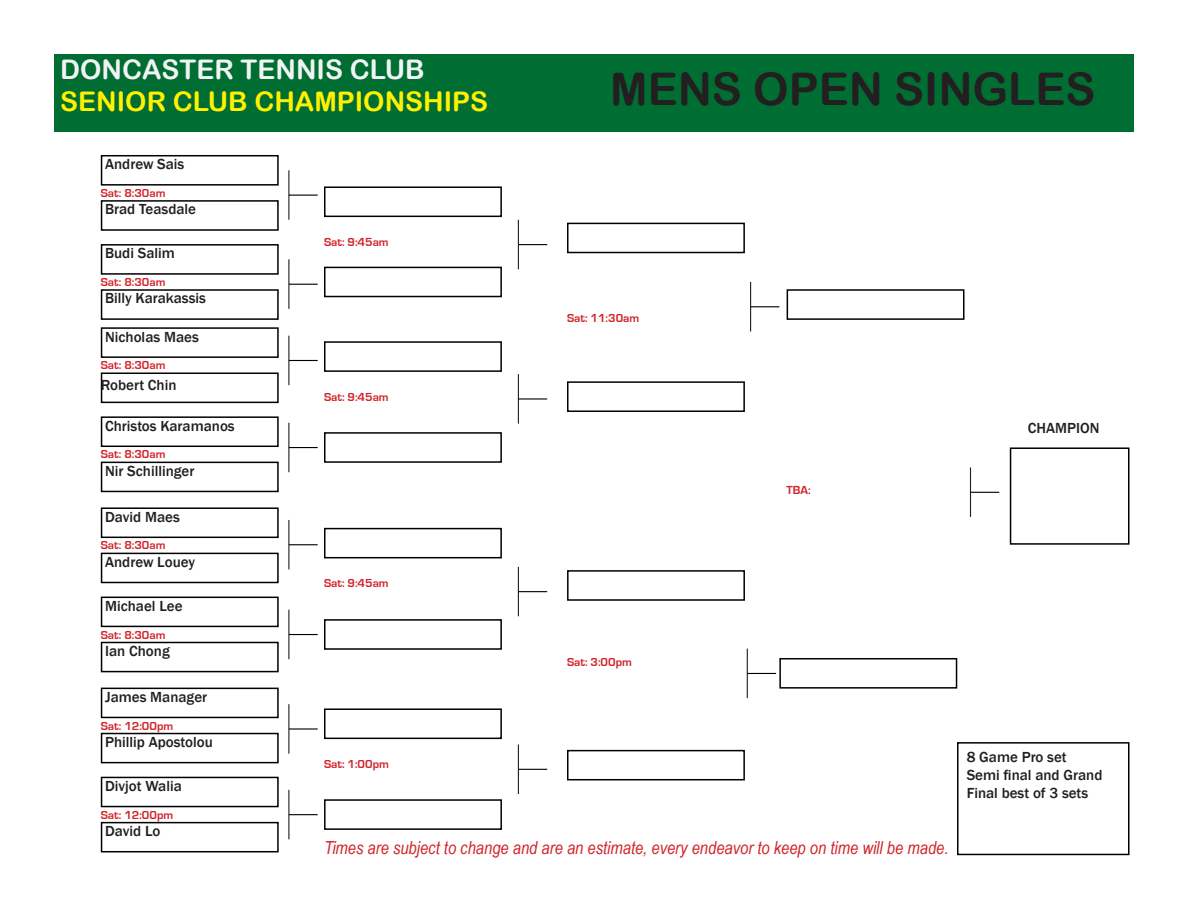
<style>
.page{position:relative;width:1188px;height:918px;background:#fff}
.page>*{position:absolute;margin:0;border:0;box-sizing:border-box;transform-origin:0 0}
.t1{font:45px "Arial Rounded MT Bold";color:#231f20}
.t2{font:27px "Arial Rounded MT Bold";color:#fff101}
.t3{font:27px "Arial Rounded MT Bold";color:#f2f3f4}
.t4{font:italic 18px "Arial Narrow";color:#d1232a}
.t5{font:500 15px/18px "Franklin Gothic";color:#231f20}
.t6{font:700 12px "Eurostile";color:#d1232a}
</style>
<div class="page">
<div style="left:54px;top:54px;width:1080px;height:77px;background:#006e32"></div>
<div style="left:101px;top:155px;width:178px;height:31px;border:2px solid #000"></div>
<div style="left:101px;top:200px;width:178px;height:31px;border:2px solid #000"></div>
<div style="left:101px;top:244px;width:178px;height:31px;border:2px solid #000"></div>
<div style="left:101px;top:289px;width:178px;height:31px;border:2px solid #000"></div>
<div style="left:101px;top:327px;width:178px;height:31px;border:2px solid #000"></div>
<div style="left:101px;top:373px;width:178px;height:30px;border:2px solid #000"></div>
<div style="left:101px;top:416px;width:178px;height:31px;border:2px solid #000"></div>
<div style="left:101px;top:462px;width:178px;height:30px;border:2px solid #000"></div>
<div style="left:101px;top:507px;width:178px;height:31px;border:2px solid #000"></div>
<div style="left:101px;top:553px;width:178px;height:30px;border:2px solid #000"></div>
<div style="left:101px;top:597px;width:178px;height:30px;border:2px solid #000"></div>
<div style="left:101px;top:642px;width:178px;height:30px;border:2px solid #000"></div>
<div style="left:101px;top:688px;width:178px;height:30px;border:2px solid #000"></div>
<div style="left:101px;top:733px;width:178px;height:30px;border:2px solid #000"></div>
<div style="left:101px;top:777px;width:178px;height:30px;border:2px solid #000"></div>
<div style="left:101px;top:822px;width:178px;height:30px;border:2px solid #000"></div>
<div style="left:324px;top:186px;width:178px;height:31px;border:2px solid #000"></div>
<div style="left:324px;top:267px;width:178px;height:30px;border:2px solid #000"></div>
<div style="left:324px;top:341px;width:178px;height:31px;border:2px solid #000"></div>
<div style="left:324px;top:432px;width:178px;height:31px;border:2px solid #000"></div>
<div style="left:324px;top:708px;width:178px;height:31px;border:2px solid #000"></div>
<div style="left:324px;top:799px;width:178px;height:31px;border:2px solid #000"></div>
<div style="left:324px;top:528px;width:178px;height:30px;border:2px solid #000"></div>
<div style="left:324px;top:619px;width:178px;height:31px;border:2px solid #000"></div>
<div style="left:567px;top:223px;width:178px;height:30px;border:2px solid #000"></div>
<div style="left:567px;top:381px;width:178px;height:31px;border:2px solid #000"></div>
<div style="left:567px;top:570px;width:178px;height:31px;border:2px solid #000"></div>
<div style="left:567px;top:750px;width:178px;height:30px;border:2px solid #000"></div>
<div style="left:1010px;top:447px;width:120px;height:98px;border:2px solid #000"></div>
<div style="left:779px;top:658px;width:178px;height:31px;border:2px solid #000"></div>
<div style="left:787px;top:289px;width:177px;height:31px;border:2px solid #000"></div>
<hr style="left:288px;top:170px;width:1px;height:50px;background:#231f20">
<svg style="left:289px;top:195px;width:29px;height:1px"></svg>
<hr style="left:288px;top:259px;width:1px;height:50px;background:#231f20">
<svg style="left:289px;top:284px;width:29px;height:1px"></svg>
<hr style="left:288px;top:336px;width:1px;height:49px;background:#231f20">
<svg style="left:289px;top:360px;width:29px;height:1px"></svg>
<hr style="left:288px;top:423px;width:1px;height:49px;background:#231f20">
<svg style="left:289px;top:447px;width:29px;height:1px"></svg>
<hr style="left:288px;top:790px;width:1px;height:49px;background:#231f20">
<svg style="left:289px;top:814px;width:29px;height:1px"></svg>
<hr style="left:288px;top:704px;width:1px;height:50px;background:#231f20">
<hr style="left:289px;top:728px;width:29px;height:2px;background:#000">
<hr style="left:288px;top:610px;width:1px;height:49px;background:#231f20">
<svg style="left:289px;top:634px;width:29px;height:1px"></svg>
<hr style="left:288px;top:520px;width:1px;height:49px;background:#231f20">
<svg style="left:289px;top:544px;width:29px;height:1px"></svg>
<hr style="left:518px;top:220px;width:1px;height:49px;background:#231f20">
<svg style="left:518px;top:244px;width:29px;height:1px"></svg>
<hr style="left:747px;top:649px;width:1px;height:49px;background:#231f20">
<svg style="left:747px;top:673px;width:29px;height:1px"></svg>
<hr style="left:750px;top:282px;width:1px;height:49px;background:#231f20">
<svg style="left:751px;top:306px;width:28px;height:1px"></svg>
<hr style="left:518px;top:744px;width:1px;height:50px;background:#231f20">
<svg style="left:518px;top:769px;width:29px;height:1px"></svg>
<hr style="left:518px;top:374px;width:1px;height:50px;background:#231f20">
<hr style="left:518px;top:398px;width:29px;height:2px;background:#000">
<hr style="left:518px;top:567px;width:1px;height:49px;background:#231f20">
<svg style="left:518px;top:591px;width:29px;height:1px"></svg>
<hr style="left:970px;top:467px;width:1px;height:50px;background:#231f20">
<svg style="left:970px;top:492px;width:29px;height:1px"></svg>
<div style="left:957px;top:742px;width:173px;height:113px;border:2px solid #000"></div>
<h2 class="t3" style="left:60px;top:54px;width:366px">DONCASTER TENNIS CLUB</h2>
<h2 class="t2" style="left:60px;top:86px;width:429px">SENIOR CLUB CHAMPIONSHIPS</h2>
<p class="t5" style="left:105px;top:155px;width:81px">Andrew Sais</p>
<p class="t5" style="left:105px;top:201px;width:92px">Brad Teasdale</p>
<p class="t6" style="left:101px;top:187px;width:66px">Sat: 8:30am</p>
<p class="t5" style="left:105px;top:245px;width:71px">Budi Salim</p>
<p class="t5" style="left:105px;top:290px;width:102px">Billy Karakassis</p>
<p class="t6" style="left:101px;top:276px;width:66px">Sat: 8:30am</p>
<p class="t5" style="left:105px;top:328px;width:95px">Nicholas Maes</p>
<p class="t5" style="left:101px;top:376px;width:77px">Robert Chin</p>
<p class="t6" style="left:101px;top:359px;width:66px">Sat: 8:30am</p>
<p class="t5" style="left:105px;top:417px;width:131px">Christos Karamanos</p>
<p class="t5" style="left:105px;top:462px;width:91px">Nir Schillinger</p>
<p class="t6" style="left:101px;top:448px;width:66px">Sat: 8:30am</p>
<p class="t5" style="left:105px;top:508px;width:76px">David Maes</p>
<p class="t5" style="left:105px;top:553px;width:91px">Andrew Louey</p>
<p class="t6" style="left:101px;top:539px;width:66px">Sat: 8:30am</p>
<p class="t5" style="left:105px;top:597px;width:79px">Michael Lee</p>
<p class="t5" style="left:105px;top:642px;width:66px">Ian Chong</p>
<p class="t6" style="left:101px;top:628px;width:66px">Sat: 8:30am</p>
<p class="t5" style="left:105px;top:688px;width:104px">James Manager</p>
<p class="t5" style="left:105px;top:733px;width:109px">Phillip Apostolou</p>
<p class="t6" style="left:101px;top:719px;width:74px">Sat: 12:00pm</p>
<p class="t5" style="left:105px;top:777px;width:78px">Divjot Walia</p>
<p class="t5" style="left:105px;top:822px;width:57px">David Lo</p>
<p class="t6" style="left:101px;top:808px;width:74px">Sat: 12:00pm</p>
<p class="t6" style="left:324px;top:235px;width:66px">Sat: 9:45am</p>
<p class="t6" style="left:324px;top:390px;width:66px">Sat: 9:45am</p>
<p class="t6" style="left:324px;top:577px;width:66px">Sat: 9:45am</p>
<p class="t6" style="left:324px;top:757px;width:66px">Sat: 1:00pm</p>
<h1 class="t1" style="left:610px;top:62px;width:487px">MENS OPEN SINGLES</h1>
<p class="t6" style="left:567px;top:311px;width:74px">Sat: 11:30am</p>
<p class="t6" style="left:567px;top:656px;width:66px">Sat: 3:00pm</p>
<p class="t6" style="left:787px;top:484px;width:26px">TBA:</p>
<p class="t5" style="left:1028px;top:419px;width:73px">CHAMPION</p>
<p class="t5" style="left:967px;top:748px;width:137px">8 Game Pro set<br>Semi final and Grand<br>Final best of 3 sets</p>
<p class="t4" style="left:324px;top:835px;width:626px">Times are subject to change and are an estimate, every endeavor to keep on time will be made.</p>
</div>
